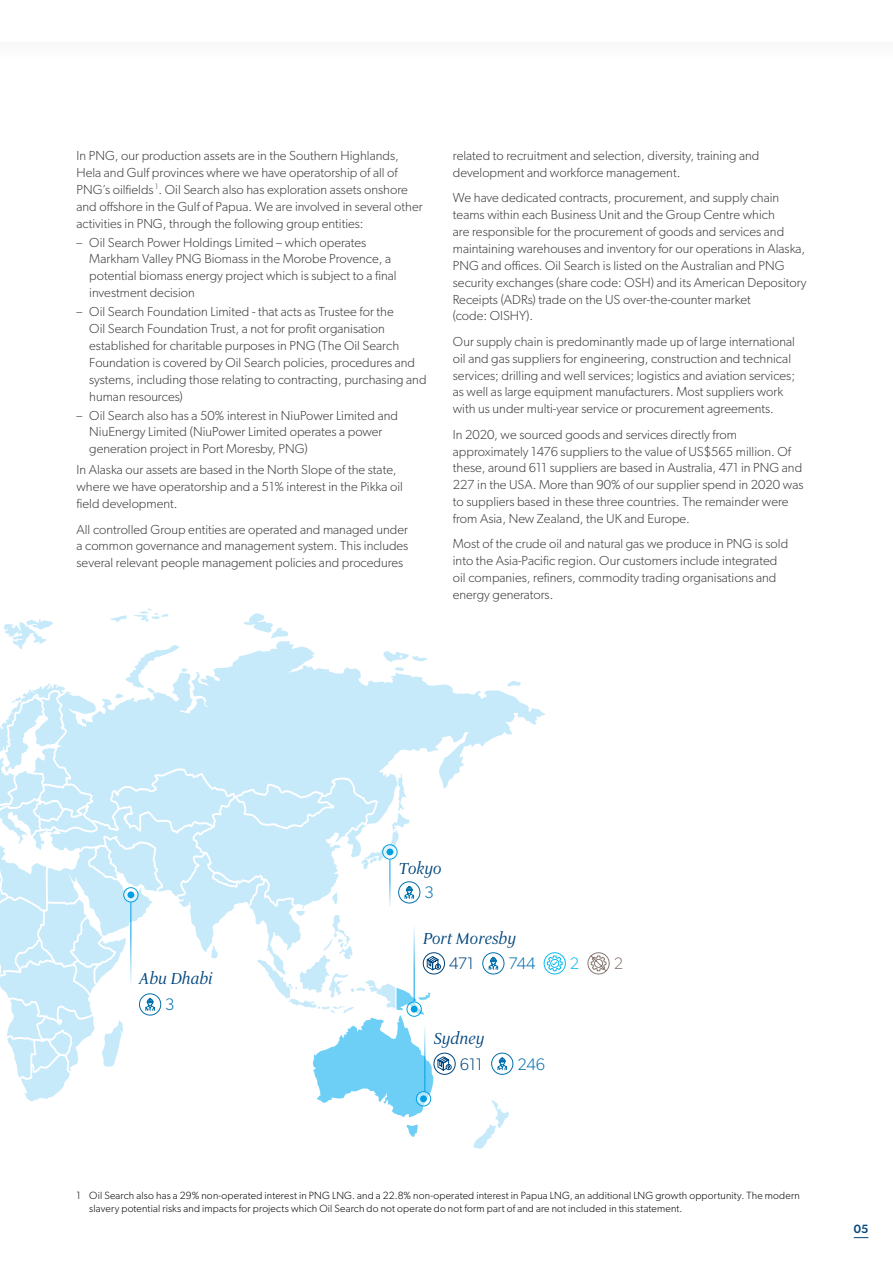
<style>
.page{position:relative;width:893px;height:1263px;background:#fff}
.page>*{position:absolute;margin:0;border:0;box-sizing:border-box;transform-origin:0 0}
.Body{font:italic 19.5px "Luxury Text";color:#00457d}
.Body-2{font:300 16.65px "Gibson";letter-spacing:-.01em;color:#0070ae}
.Body-3{font:300 16.65px "Gibson";color:#00457d}
.Body-4{font:300 16.65px "Gibson";color:#0bbbef}
.Body-5{font:300 16.65px "Gibson";color:#877974}
.Body-6{font:300 13.2px/16.8px "Gibson";color:#3c3c3b}
.t1{font:500 12px "Gibson";color:#00457d}
.Footnotes{font:300 10.5px/12.8px "Gibson";letter-spacing:.015em;color:#000}
</style>
<div class="page">
<svg style="left:406px;top:1124px;width:12px;height:13px"></svg>
<svg style="left:456px;top:681px;width:89px;height:93px"></svg>
<svg style="left:474px;top:1100px;width:35px;height:49px"></svg>
<svg style="left:482px;top:952px;width:22px;height:22px"></svg>
<svg style="left:544px;top:952px;width:22px;height:22px"></svg>
<svg style="left:587px;top:952px;width:23px;height:22px"></svg>
<svg style="left:0;top:609px;width:456px;height:509px"></svg>
<svg style="left:491px;top:1053px;width:22px;height:22px"></svg>
<svg style="left:854px;top:1237px;width:14px;height:1px"></svg>
<div style="left:0;top:43px;width:893px;height:17px;background:#fbfbfb"></div>
<p class="Body-6" style="left:77px;top:147px;width:348px">In PNG, our production assets are in the Southern Highlands, Hela and Gulf provinces where we have operatorship of all of PNG’s oilfields <sup>1</sup>. Oil Search also has exploration assets onshore and offshore in the Gulf of Papua. We are involved in several other activities in PNG, through the following group entities:</p>
<p class="Body-6" style="left:89px;top:233px;width:309px;text-indent:-13px">– Oil Search Power Holdings Limited – which operates Markham Valley PNG Biomass in the Morobe Provence, a potential biomass energy project which is subject to a final investment decision</p>
<p class="Body-6" style="left:89px;top:303px;width:339px;text-indent:-13px">– Oil Search Foundation Limited - that acts as Trustee for the<br>Oil Search Foundation Trust, a not for profit organisation established for charitable purposes in PNG (The Oil Search Foundation is covered by Oil Search policies, procedures and systems, including those relating to contracting, purchasing and human resources)</p>
<p class="Body-6" style="left:89px;top:406px;width:310px;text-indent:-13px">– Oil Search also has a 50% interest in NiuPower Limited and<br>NiuEnergy Limited (NiuPower Limited operates a power generation project in Port Moresby, PNG)</p>
<p class="Body-6" style="left:77px;top:461px;width:328px">In Alaska our assets are based in the North Slope of the state, where we have operatorship and a 51% interest in the Pikka oil field development.</p>
<p class="Body-6" style="left:77px;top:520px;width:333px;text-align:justify">All controlled Group entities are operated and managed under a common governance and management system. This includes several relevant people management policies and procedures</p>
<p class="Body-6" style="left:453px;top:147px;width:308px">related to recruitment and selection, diversity, training and development and workforce management.</p>
<p class="Body-6" style="left:453px;top:189px;width:355px">We have dedicated contracts, procurement, and supply chain teams within each Business Unit and the Group Centre which<br>are responsible for the procurement of goods and services and maintaining warehouses and inventory for our operations in Alaska, PNG and offices. Oil Search is listed on the Australian and PNG security exchanges (share code: OSH) and its American Depository Receipts (ADRs) trade on the US over-the-counter market<br>(code: OISHY).</p>
<p class="Body-6" style="left:453px;top:333px;width:344px">Our supply chain is predominantly made up of large international oil and gas suppliers for engineering, construction and technical services; drilling and well services; logistics and aviation services; as well as large equipment manufacturers. Most suppliers work with us under multi-year service or procurement agreements.</p>
<p class="Body-6" style="left:453px;top:426px;width:352px">In 2020, we sourced goods and services directly from approximately 1476 suppliers to the value of US$565 million. Of these, around 611 suppliers are based in Australia, 471 in PNG and 227 in the USA. More than 90% of our supplier spend in 2020 was to suppliers based in these three countries. The remainder were from Asia, New Zealand, the UK and Europe.</p>
<p class="Body-6" style="left:453px;top:535px;width:337px">Most of the crude oil and natural gas we produce in PNG is sold into the Asia-Pacific region. Our customers include integrated oil companies, refiners, commodity trading organisations and energy generators.</p>
<p class="Body" style="left:398px;top:857px;width:45px">Tokyo</p>
<p class="Body-2" style="left:424px;top:882px;width:11px">3</p>
<p class="Body" style="left:139px;top:967px;width:76px">Abu Dhabi</p>
<p class="Body-2" style="left:165px;top:994px;width:11px">3</p>
<p class="Body" style="left:423px;top:927px;width:95px">Port Moresby</p>
<p class="Body-3" style="left:449px;top:953px;width:27px">471</p>
<p class="Body-2" style="left:508px;top:953px;width:28px">744</p>
<p class="Body-4" style="left:570px;top:953px;width:11px">2</p>
<p class="Body-5" style="left:614px;top:953px;width:11px">2</p>
<p class="Body" style="left:434px;top:1027px;width:52px">Sydney</p>
<p class="Body-3" style="left:460px;top:1054px;width:25px">611</p>
<p class="Body-2" style="left:517px;top:1054px;width:29px">246</p>
<p class="Footnotes" style="left:89px;top:1189px;width:712px;text-indent:-13px">1 Oil Search also has a 29% non-operated interest in PNG LNG. and a 22.8% non-operated interest in Papua LNG, an additional LNG growth opportunity. The modern slavery potential risks and impacts for projects which Oil Search do not operate do not form part of and are not included in this statement.</p>
<p class="t1" style="left:854px;top:1222px;width:16px">05</p>
</div>
